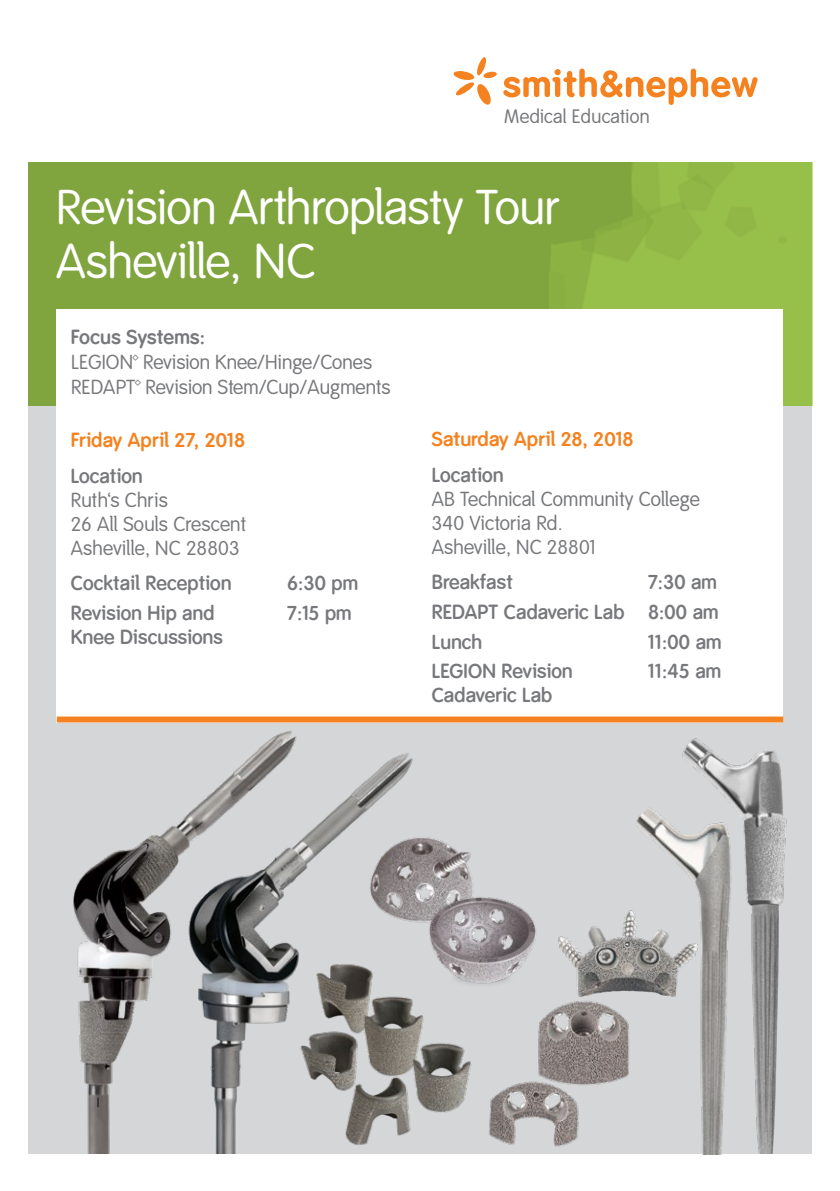
<style>
.page{position:relative;width:840px;height:1191px;background:#fff}
.page>*{position:absolute;margin:0;border:0;box-sizing:border-box;transform-origin:0 0}
.t1{font:48px/54px "Smith&Nephew LF";letter-spacing:-.005em;color:#fff}
.t2{font:600 20px/29.6px "Smith&Nephew";letter-spacing:.01em;color:#77787b;text-align:justify}
.t3{font:20px/24px "Smith&Nephew";letter-spacing:.01em;color:#77787b}
.t4{font:20px/25px "Smith&Nephew LF";color:#77787b}
.t5{font:700 20px "Smith&Nephew LF";letter-spacing:.01em;color:#f58220}
.t6{font:700 20px "Smith&Nephew LF";letter-spacing:.01em;color:#77787b}
.t7{font:19.2px "Smith&Nephew LF";letter-spacing:.02em;color:#77787b}
</style>
<div class="page">
<div style="left:29px;top:405px;width:782px;height:748px;background:#d5d6d8"></div>
<div style="left:29px;top:162px;width:782px;height:244px;background:#80a53f"></div>
<img style="left:549px;top:162px;width:262px;height:243px">
<div style="left:57px;top:309px;width:725px;height:413px;background:#fff"></div>
<div style="left:57px;top:716px;width:725px;height:6px;background:#f58220"></div>
<svg style="left:453px;top:57px;width:304px;height:48px"></svg>
<img style="left:56px;top:693px;width:246px;height:460px">
<img style="left:175px;top:749px;width:238px;height:404px">
<img style="left:306px;top:955px;width:81px;height:66px">
<img style="left:292px;top:1021px;width:67px;height:81px">
<img style="left:341px;top:1075px;width:78px;height:79px">
<img style="left:359px;top:995px;width:65px;height:81px">
<img style="left:409px;top:1037px;width:63px;height:79px">
<img style="left:367px;top:833px;width:107px;height:92px">
<img style="left:427px;top:893px;width:109px;height:91px">
<img style="left:682px;top:738px;width:105px;height:415px">
<img style="left:619px;top:791px;width:121px;height:363px">
<img style="left:558px;top:900px;width:150px;height:114px">
<img style="left:489px;top:1082px;width:90px;height:65px">
<img style="left:528px;top:992px;width:110px;height:95px">
<p class="t7" style="left:504px;top:106px;width:147px">Medical Education</p>
<h1 class="t1" style="left:56px;top:182px;width:504px">Revision Arthroplasty Tour<br>Asheville, NC</h1>
<p class="t6" style="left:71px;top:326px;width:135px">Focus Systems:</p>
<p class="t4" style="left:71px;top:350px;width:321px">LEGION™ Revision Knee/Hinge/Cones<br>REDAPT™ Revision Stem/Cup/Augments</p>
<p class="t5" style="left:71px;top:428px;width:176px">Friday April 27, 2018</p>
<p class="t2" style="left:71px;top:461px;width:73px">Location</p>
<p class="t3" style="left:71px;top:488px;width:176px">Ruth‘s Chris<br>26 All Souls Crescent<br>Asheville, NC 28803</p>
<p class="t2" style="left:71px;top:569px;width:162px">Cocktail Reception</p>
<p class="t2" style="left:287px;top:569px;width:72px">6:30 pm</p>
<p class="t2" style="left:71px;top:598px;width:145px">Revision Hip and</p>
<p class="t2" style="left:287px;top:598px;width:66px">7:15 pm</p>
<p class="t2" style="left:71px;top:622px;width:153px">Knee Discussions</p>
<p class="t5" style="left:431px;top:428px;width:203px">Saturday April 28, 2018</p>
<p class="t2" style="left:431px;top:460px;width:73px">Location</p>
<p class="t3" style="left:431px;top:487px;width:269px">AB Technical Community College<br>340 Victoria Rd.<br>Asheville, NC 28801</p>
<p class="t2" style="left:431px;top:568px;width:82px">Breakfast</p>
<p class="t2" style="left:431px;top:568px;width:288px;text-indent:216px">7:30 am REDAPT Cadaveric Lab 8:00 am Lunch</p>
<p class="t2" style="left:647px;top:627px;width:75px">11:00 am</p>
<p class="t2" style="left:431px;top:657px;width:142px">LEGION Revision</p>
<p class="t2" style="left:647px;top:657px;width:75px">11:45 am</p>
<p class="t2" style="left:431px;top:681px;width:122px">Cadaveric Lab</p>
</div>
